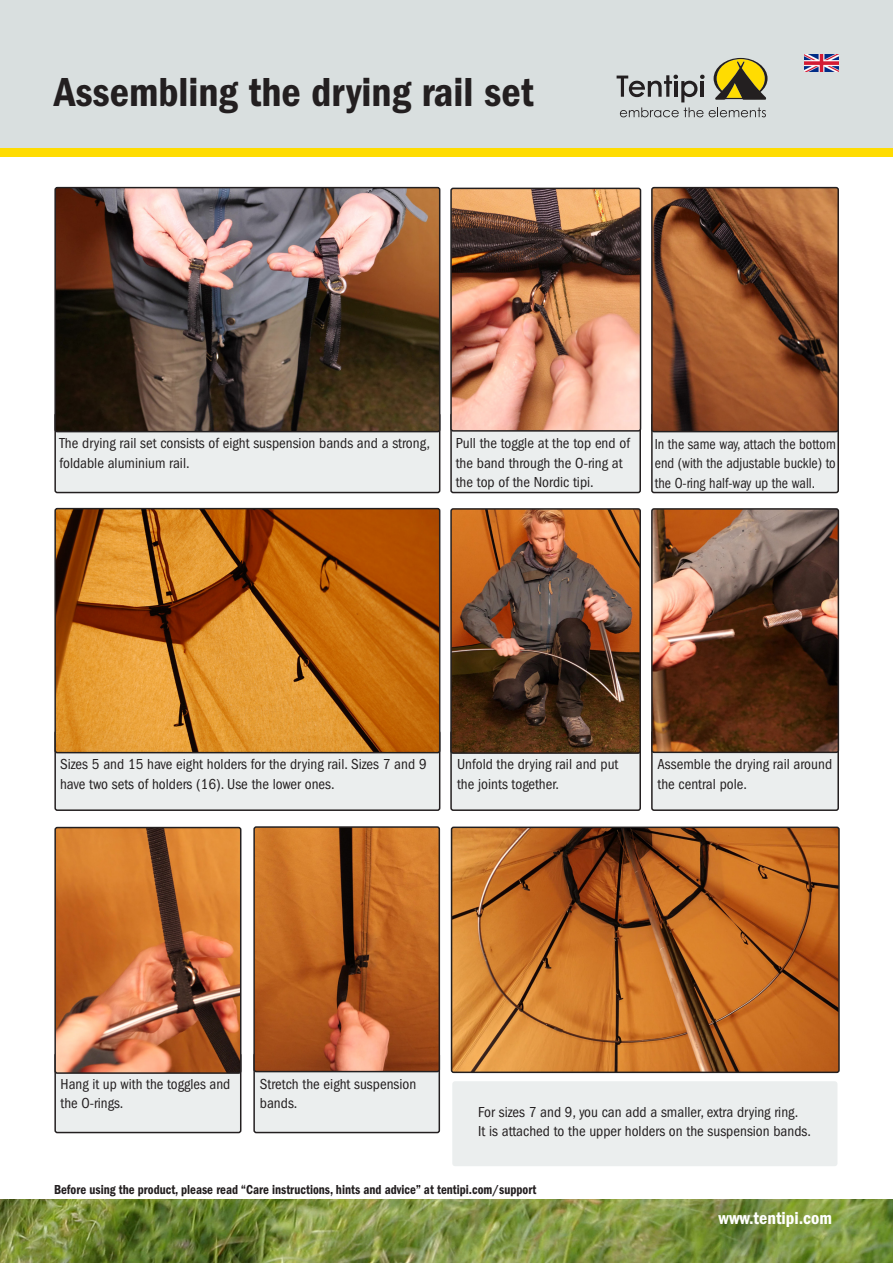
<style>
.page{position:relative;width:893px;height:1263px;background:#fff}
.page>*{position:absolute;margin:0;border:0;box-sizing:border-box;transform-origin:0 0}
.t1{font:42px "ITC Franklin Gothic Std Dm Cd";color:#231f20}
.t2{font:18px "ITC Franklin Gothic Std Dm Cd";color:#fff}
.t3{font:condensed 15px/19.5px "ITC Franklin Gothic Std";color:#231f20}
.t4{font:condensed 15px/19.5px "ITC Franklin Gothic Std";color:#231f20;text-align:justify;scale:.94 1}
.t5{font:13.5px "ITC Franklin Gothic Std Dm Cd";color:#231f20;scale:.94 1}
</style>
<div class="page">
<img style="left:0;top:1199px;width:893px;height:64px">
<div style="left:0;top:0;width:893px;height:149px;background:#d9dfdf"></div>
<div style="left:0;top:149px;width:893px;height:8px;background:#ffdc01"></div>
<svg style="left:617px;top:58px;width:150px;height:59px"></svg>
<div style="left:55px;top:413px;width:385px;height:79px;background:#ebeeee;border-radius:2px"></div>
<div style="left:54px;top:412px;width:386px;height:81px;border:2px solid #231f20;border-radius:2px"></div>
<div style="left:451px;top:413px;width:189px;height:79px;background:#ebeeee;border-radius:2px"></div>
<div style="left:450px;top:412px;width:191px;height:81px;border:2px solid #231f20;border-radius:2px"></div>
<div style="left:451px;top:731px;width:189px;height:79px;background:#ebeeee;border-radius:2px"></div>
<div style="left:450px;top:730px;width:191px;height:81px;border:2px solid #231f20;border-radius:2px"></div>
<div style="left:55px;top:1053px;width:186px;height:79px;background:#ebeeee;border-radius:2px"></div>
<div style="left:54px;top:1052px;width:187px;height:81px;border:2px solid #231f20;border-radius:2px"></div>
<div style="left:652px;top:413px;width:186px;height:79px;background:#ebeeee;border-radius:2px"></div>
<div style="left:651px;top:412px;width:188px;height:81px;border:2px solid #231f20;border-radius:2px"></div>
<div style="left:652px;top:731px;width:186px;height:79px;background:#ebeeee;border-radius:2px"></div>
<div style="left:651px;top:730px;width:188px;height:81px;border:2px solid #231f20;border-radius:2px"></div>
<div style="left:254px;top:1053px;width:185px;height:79px;background:#ebeeee;border-radius:2px"></div>
<div style="left:253px;top:1052px;width:187px;height:81px;border:2px solid #231f20;border-radius:2px"></div>
<div style="left:55px;top:731px;width:385px;height:79px;background:#ebeeee;border-radius:2px"></div>
<div style="left:54px;top:730px;width:386px;height:81px;border:2px solid #231f20;border-radius:2px"></div>
<img style="left:57px;top:511px;width:383px;height:242px">
<div style="left:54px;top:508px;width:386px;height:245px;border:2px solid #231f20;border-radius:2px"></div>
<div style="left:451px;top:1080px;width:388px;height:88px;background:#ebeeee;border-radius:4px"></div>
<div style="left:449px;top:1078px;width:391px;height:91px;border:3px solid #fff;border-radius:4px"></div>
<img style="left:453px;top:191px;width:185px;height:238px">
<div style="left:450px;top:188px;width:191px;height:244px;border:2px solid #231f20;border-radius:2px"></div>
<img style="left:255px;top:828px;width:183px;height:242px">
<div style="left:253px;top:826px;width:187px;height:246px;border:1px solid #231f20;border-radius:2px"></div>
<img style="left:57px;top:190px;width:383px;height:242px">
<div style="left:54px;top:187px;width:386px;height:245px;border:2px solid #231f20;border-radius:2px"></div>
<img style="left:654px;top:190px;width:182px;height:239px">
<div style="left:651px;top:187px;width:188px;height:245px;border:2px solid #231f20;border-radius:2px"></div>
<img style="left:452px;top:510px;width:187px;height:242px">
<div style="left:450px;top:508px;width:191px;height:246px;border:1px solid #231f20;border-radius:2px"></div>
<img style="left:653px;top:510px;width:184px;height:241px">
<div style="left:651px;top:508px;width:188px;height:245px;border:1px solid #231f20;border-radius:2px"></div>
<img style="left:57px;top:827px;width:184px;height:244px">
<div style="left:54px;top:827px;width:187px;height:247px;border:2px solid #231f20;border-radius:2px"></div>
<img style="left:454px;top:829px;width:383px;height:241px">
<div style="left:451px;top:826px;width:389px;height:247px;border:2px solid #231f20;border-radius:2px"></div>
<img style="left:805px;top:54px;width:34px;height:17px">
<h1 class="t1" style="left:54px;top:68px;width:481px">Assembling the drying rail set</h1>
<p class="t3" style="left:60px;top:433px;width:372px">The drying rail set consists of eight suspension bands and a strong, foldable aluminium rail.</p>
<p class="t3" style="left:456px;top:433px;width:176px">Pull the toggle at the top end of the band through the O-ring at the top of the Nordic tipi.</p>
<p class="t4" style="left:655px;top:434px;width:194px">In the same way, attach the bottom end (with the adjustable buckle) to the O-ring half-way up the wall.</p>
<p class="t3" style="left:60px;top:754px;width:368px">Sizes 5 and 15 have eight holders for the drying rail. Sizes 7 and 9 have two sets of holders (16). Use the lower ones.</p>
<p class="t3" style="left:457px;top:754px;width:163px">Unfold the drying rail and put the joints together.</p>
<p class="t3" style="left:657px;top:754px;width:176px">Assemble the drying rail around the central pole.</p>
<p class="t3" style="left:61px;top:1074px;width:171px">Hang it up with the toggles and the O-rings.</p>
<p class="t3" style="left:260px;top:1074px;width:158px">Stretch the eight suspension bands.</p>
<p class="t3" style="left:478px;top:1102px;width:334px">For sizes 7 and 9, you can add a smaller, extra drying ring.<br>It is attached to the upper holders on the suspension bands.</p>
<p class="t5" style="left:54px;top:1181px;width:515px">Before using the product, please read “Care instructions, hints and advice” at tentipi.com/support</p>
<p class="t2" style="left:719px;top:1208px;width:115px">www.tentipi.com</p>
</div>
